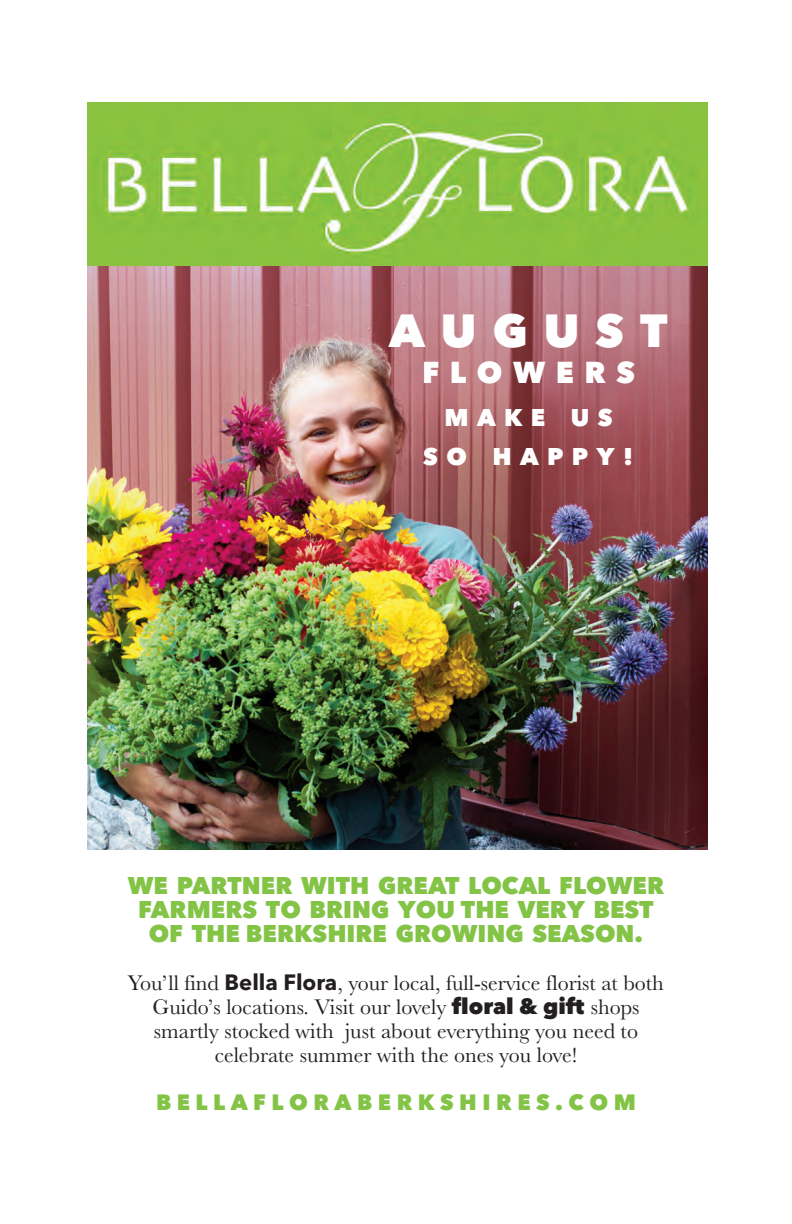
<style>
.page{position:relative;width:792px;height:1224px;background:#fff}
.page>*{position:absolute;margin:0;border:0;box-sizing:border-box;transform-origin:0 0}
.t1{font:800 46px "Avenir Next";letter-spacing:.35em;color:#fff}
.t2{font:800 30px "Avenir Next";letter-spacing:.35em;color:#fff}
.t3{font:800 24px/24px "Avenir Next";color:#83c447;text-align:center}
.t4{font:800 24px/39.4px "Avenir Next";letter-spacing:.35em;color:#fff;text-align:center}
.t5{font:22px/24px "Baskerville";color:#231f20;text-align:center}
.t6{font:800 22px "Avenir Next";letter-spacing:.25em;color:#83c447}
.s1{font-family:"Avenir Next";font-weight:700}
.s2{font-family:"Avenir Next";font-weight:800}
</style>
<div class="page">
<img style="left:87px;top:266px;width:620px;height:584px">
<svg style="left:87px;top:103px;width:620px;height:163px;background:#93c751"></svg>
<p class="t1" style="left:389px;top:302px;width:280px">AUGUST</p>
<p class="t2" style="left:422px;top:354px;width:214px">FLOWERS</p>
<p class="t4" style="left:423px;top:398px;width:212px">MAKE US<br>SO HAPPY!</p>
<p class="t3" style="left:128px;top:873px;width:538px">WE PARTNER WITH GREAT LOCAL FLOWER<br>FARMERS TO BRING YOU THE VERY BEST<br>OF THE BERKSHIRE GROWING SEASON.</p>
<p class="t5" style="left:128px;top:971px;width:537px">You’ll find <span class="s1">Bella Flora</span>, your local, full-service florist at both Guido’s locations. Visit our lovely <span class="s2">floral &amp; gift</span> shops smartly stocked with just about everything you need to celebrate summer with the ones you love!</p>
<p class="t6" style="left:156px;top:1089px;width:481px">BELLAFLORABERKSHIRES.COM</p>
</div>
